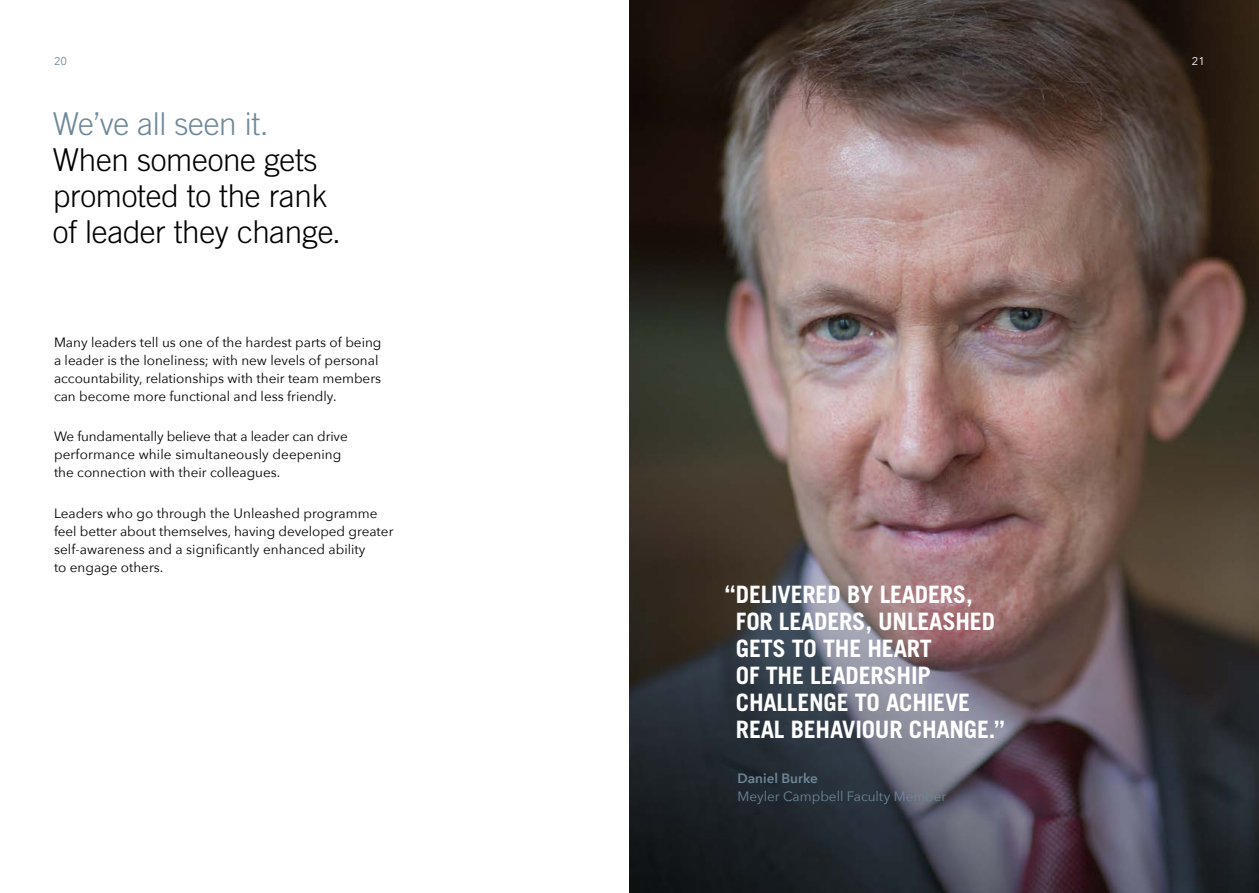
<style>
.page{position:relative;width:1259px;height:893px;background:#fff}
.page>*{position:absolute;margin:0;border:0;box-sizing:border-box;transform-origin:0 0}
.t1{font:300 31.5px/36px "Trade Gothic LT Std";letter-spacing:-.01em;color:#000}
.t2{font:300 31.5px "Trade Gothic LT Std";letter-spacing:-.01em;color:#6e8898}
.t3{font:700 24px/27px "Trade Gothic LT Std";letter-spacing:-.01em;color:#fff}
.t4{font:13.5px/18px "Avenir Next";color:#000}
.t5{font:13.5px "Avenir Next";color:#6e8898}
.t6{font:600 13.5px "Avenir Next";color:#6e8898}
.t7{font:11.25px "Avenir Next";color:#6e8898}
.t8{font:11.25px "Avenir Next";color:#fff}
</style>
<div class="page">
<img style="left:629px;top:0;width:630px;height:893px">
<p class="t7" style="left:54px;top:52px;width:15px">20</p>
<p class="t8" style="left:1192px;top:52px;width:15px">21</p>
<h1 class="t2" style="left:53px;top:105px;width:217px">We’ve all seen it.</h1>
<h1 class="t1" style="left:53px;top:141px;width:289px">When someone gets promoted to the rank of leader they change.</h1>
<p class="t4" style="left:54px;top:332px;width:329px">Many leaders tell us one of the hardest parts of being a leader is the loneliness; with new levels of personal accountability, relationships with their team members can become more functional and less friendly.</p>
<p class="t4" style="left:54px;top:427px;width:295px">We fundamentally believe that a leader can drive performance while simultaneously deepening the connection with their colleagues.</p>
<p class="t4" style="left:54px;top:503px;width:341px">Leaders who go through the Unleashed programme feel better about themselves, having developed greater self-awareness and a significantly enhanced ability<br>to engage others.</p>
<h2 class="t3" style="left:736px;top:581px;width:270px;text-indent:-11px">“DELIVERED BY LEADERS,<br>FOR LEADERS, UNLEASHED<br>GETS TO THE HEART<br>OF THE LEADERSHIP<br>CHALLENGE TO ACHIEVE<br>REAL BEHAVIOUR CHANGE.”</h2>
<p class="t6" style="left:737px;top:767px;width:82px">Daniel Burke</p>
<p class="t5" style="left:737px;top:785px;width:210px">Meyler Campbell Faculty Member</p>
</div>
